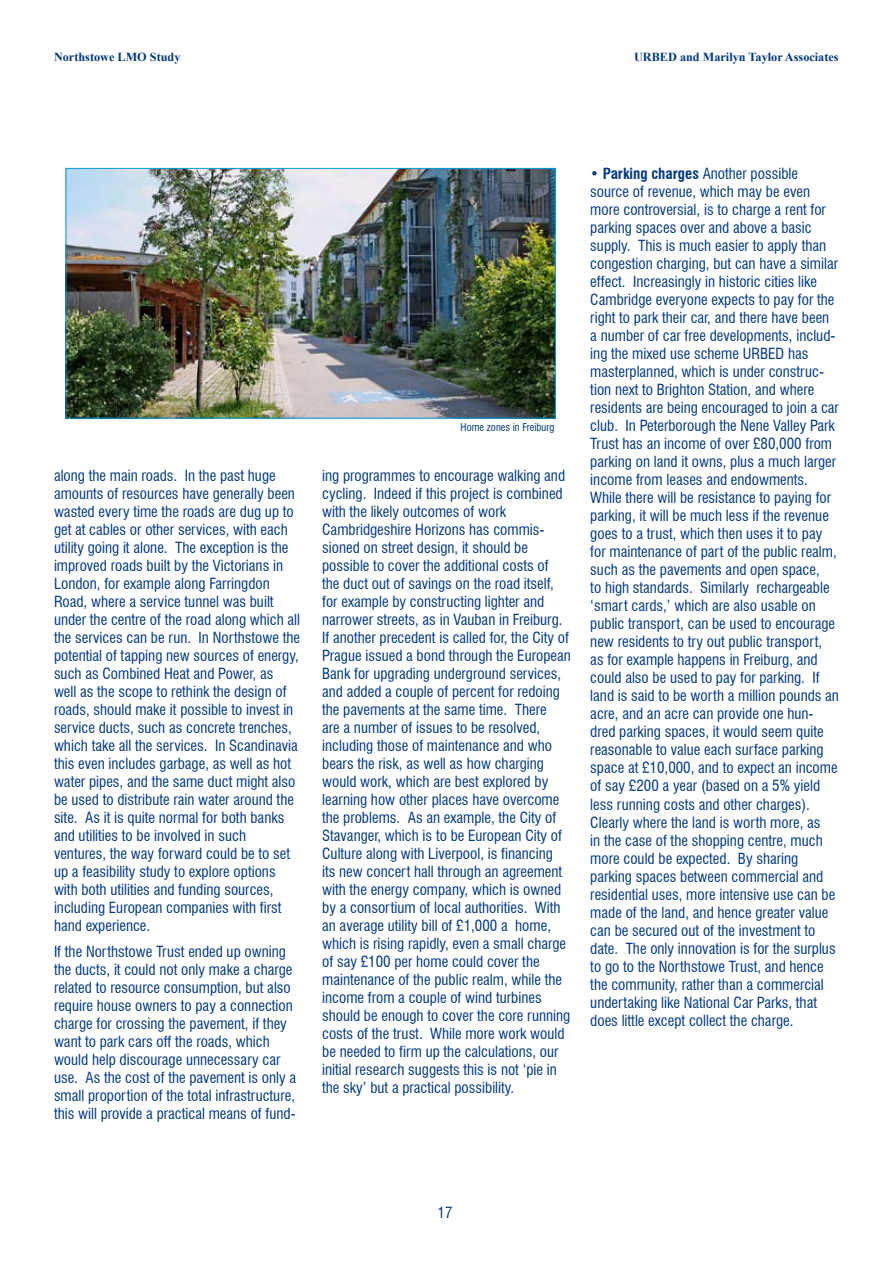
<style>
.page{position:relative;width:893px;height:1263px;background:#fff}
.page>*{position:absolute;margin:0;border:0;box-sizing:border-box;transform-origin:0 0}
.t1{font:condensed 15px/18px "Swiss 721 BT";color:#003882}
.t2{font:700 12.3px "Times New Roman";color:#003882}
.t3{font:condensed 10.5px "Swiss 721 BT";color:#003882}
.s1{font-weight:700}
</style>
<div class="page">
<img style="left:68px;top:170px;width:486px;height:246px">
<div style="left:66px;top:168px;width:490px;height:250px;border:1px solid #009ee0"></div>
<p class="t2" style="left:54px;top:49px;width:128px">Northstowe LMO Study</p>
<p class="t2" style="left:634px;top:49px;width:206px">URBED and Marilyn Taylor Associates</p>
<p class="t1" style="left:54px;top:466px;width:248px">along the main roads. In the past huge amounts of resources have generally been wasted every time the roads are dug up to get at cables or other services, with each utility going it alone. The exception is the improved roads built by the Victorians in London, for example along Farringdon Road, where a service tunnel was built under the centre of the road along which all the services can be run. In Northstowe the potential of tapping new sources of energy, such as Combined Heat and Power, as<br>well as the scope to rethink the design of roads, should make it possible to invest in service ducts, such as concrete trenches, which take all the services. In Scandinavia this even includes garbage, as well as hot water pipes, and the same duct might also be used to distribute rain water around the site. As it is quite normal for both banks and utilities to be involved in such ventures, the way forward could be to set up a feasibility study to explore options with both utilities and funding sources, including European companies with first hand experience.</p>
<p class="t1" style="left:54px;top:942px;width:244px">If the Northstowe Trust ended up owning the ducts, it could not only make a charge related to resource consumption, but also require house owners to pay a connection charge for crossing the pavement, if they want to park cars off the roads, which would help discourage unnecessary car use. As the cost of the pavement is only a small proportion of the total infrastructure, this will provide a practical means of fund-</p>
<p class="t3" style="left:461px;top:421px;width:96px">Home zones in Freiburg</p>
<p class="t1" style="left:322px;top:466px;width:250px">ing programmes to encourage walking and cycling. Indeed if this project is combined with the likely outcomes of work Cambridgeshire Horizons has commis&shy;sioned on street design, it should be possible to cover the additional costs of<br>the duct out of savings on the road itself, for example by constructing lighter and narrower streets, as in Vauban in Freiburg.<br>If another precedent is called for, the City of Prague issued a bond through the European Bank for upgrading underground services, and added a couple of percent for redoing the pavements at the same time. There<br>are a number of issues to be resolved, including those of maintenance and who bears the risk, as well as how charging would work, which are best explored by learning how other places have overcome the problems. As an example, the City of Stavanger, which is to be European City of Culture along with Liverpool, is financing<br>its new concert hall through an agreement with the energy company, which is owned by a consortium of local authorities. With an average utility bill of £1,000 a home, which is rising rapidly, even a small charge of say £100 per home could cover the maintenance of the public realm, while the income from a couple of wind turbines should be enough to cover the core running costs of the trust. While more work would be needed to firm up the calculations, our initial research suggests this is not ‘pie in the sky’ but a practical possibility.</p>
<p class="t1" style="left:590px;top:165px;width:250px"><span class="s1">• Parking charges</span> Another possible source of revenue, which may be even more controversial, is to charge a rent for parking spaces over and above a basic supply. This is much easier to apply than congestion charging, but can have a similar effect. Increasingly in historic cities like Cambridge everyone expects to pay for the right to park their car, and there have been a number of car free developments, includ&shy;ing the mixed use scheme URBED has masterplanned, which is under construc&shy;tion next to Brighton Station, and where residents are being encouraged to join a car club. In Peterborough the Nene Valley Park Trust has an income of over £80,000 from parking on land it owns, plus a much larger income from leases and endowments.<br>While there will be resistance to paying for parking, it will be much less if the revenue goes to a trust, which then uses it to pay for maintenance of part of the public realm, such as the pavements and open space,<br>to high standards. Similarly rechargeable ‘smart cards,’ which are also usable on public transport, can be used to encourage new residents to try out public transport, as for example happens in Freiburg, and could also be used to pay for parking. If land is said to be worth a million pounds an acre, and an acre can provide one hun&shy;dred parking spaces, it would seem quite reasonable to value each surface parking space at £10,000, and to expect an income of say £200 a year (based on a 5% yield less running costs and other charges).<br>Clearly where the land is worth more, as<br>in the case of the shopping centre, much more could be expected. By sharing parking spaces between commercial and residential uses, more intensive use can be made of the land, and hence greater value can be secured out of the investment to date. The only innovation is for the surplus to go to the Northstowe Trust, and hence the community, rather than a commercial undertaking like National Car Parks, that does little except collect the charge.</p>
<p class="t1" style="left:438px;top:1203px;width:16px">17</p>
</div>
